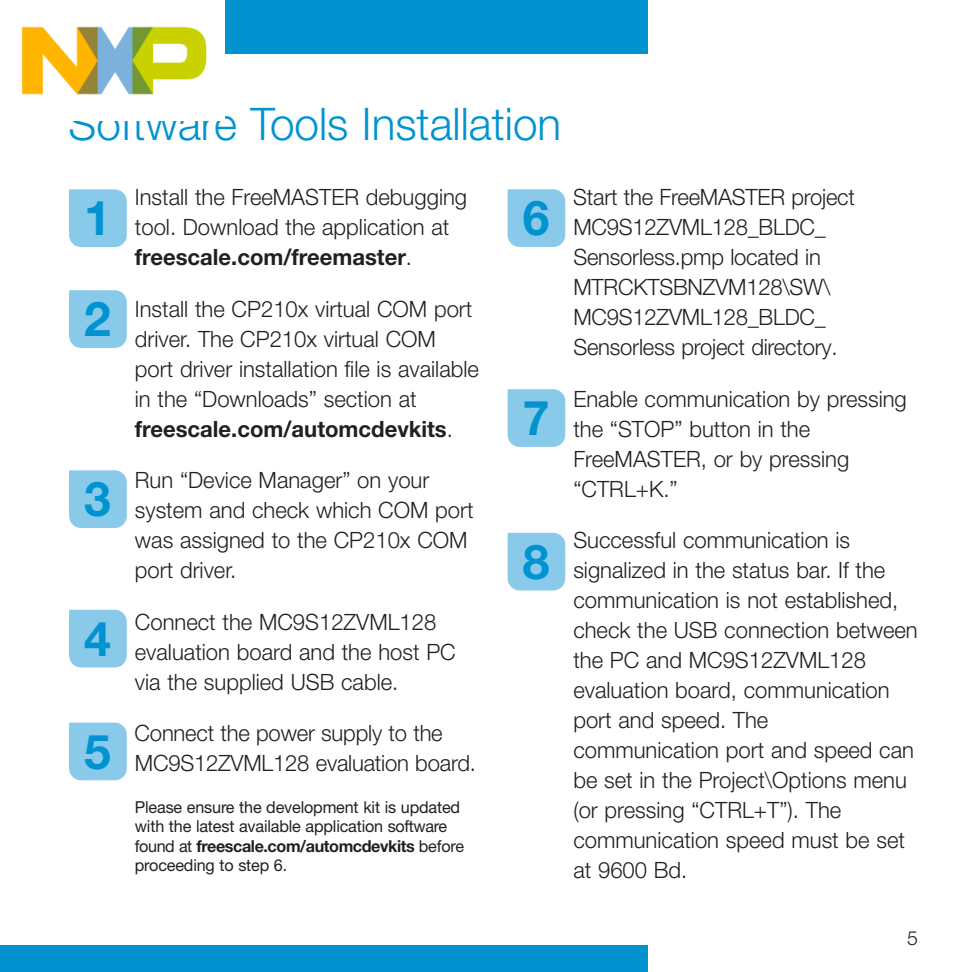
<style>
.page{position:relative;width:972px;height:972px;background:#fff}
.page>*{position:absolute;margin:0;border:0;box-sizing:border-box;transform-origin:0 0}
.t1{font:700 48px "Helvetica Neue LT Pro";color:#0093d0}
.t2{font:300 45px "Helvetica Neue LT Pro";color:#0093d0}
.t3{font:300 22.5px/30px "Helvetica Neue LT Pro";color:#231f20}
.t4{font:300 19.5px "Helvetica Neue LT Pro";color:#231f20}
.t5{font:16.5px/19.5px "Helvetica Neue LT Pro";letter-spacing:-.01em;color:#231f20}
.s1{font-weight:700}
.s2{font-weight:700;font-size:48px;color:#0093d0}
</style>
<div class="page">
<div style="left:0;top:0;width:648px;height:54px;background:#0093d0"></div>
<div style="left:0;top:945px;width:648px;height:27px;background:#0093d0"></div>
<svg style="left:69px;top:189px;width:58px;height:58px;background:#8dcbea"></svg>
<svg style="left:69px;top:290px;width:58px;height:58px;background:#8dcbea"></svg>
<svg style="left:69px;top:470px;width:58px;height:58px;background:#8dcbea"></svg>
<div style="left:69px;top:610px;width:58px;height:57px;background:#89c9ea"></div>
<div style="left:69px;top:723px;width:58px;height:57px;background:#89c9ea"></div>
<div style="left:508px;top:189px;width:57px;height:58px;background:#89c9ea"></div>
<div style="left:508px;top:389px;width:57px;height:58px;background:#89c9ea"></div>
<div style="left:508px;top:533px;width:57px;height:57px;background:#89c9ea"></div>
<img style="left:0;top:0;width:225px;height:95px">
<h2 class="t2" style="left:69px;top:97px;width:494px">Software Tools Installation</h2>
<p class="t3" style="left:135px;top:182px;width:334px">Install the FreeMASTER debugging tool. Download the application at <span class="s1">freescale.com/freemaster</span>.</p>
<p class="t3" style="left:135px;top:293px;width:346px;text-indent:-51px"><span class="s2">2</span> Install the CP210x virtual COM port driver. The CP210x virtual COM port driver installation file is available in the “Downloads” section at <span class="s1">freescale.com/automcdevkits</span>.</p>
<h1 class="t1" style="left:84px;top:188px;width:28px">1</h1>
<h1 class="t1" style="left:84px;top:469px;width:28px">3</h1>
<p class="t3" style="left:135px;top:465px;width:340px">Run “Device Manager” on your system and check which COM port was assigned to the CP210x COM port driver.</p>
<h1 class="t1" style="left:84px;top:608px;width:28px">4</h1>
<p class="t3" style="left:135px;top:606px;width:322px">Connect the MC9S12ZVML128 evaluation board and the host PC via the supplied USB cable.</p>
<h1 class="t1" style="left:84px;top:721px;width:28px">5</h1>
<p class="t3" style="left:135px;top:718px;width:343px">Connect the power supply to the<br>MC9S12ZVML128 evaluation board.</p>
<p class="t5" style="left:135px;top:797px;width:331px">Please ensure the development kit is updated with the latest available application software found at <span class="s1">freescale.com/automcdevkits</span> before proceeding to step 6.</p>
<h1 class="t1" style="left:523px;top:188px;width:28px">6</h1>
<p class="t3" style="left:573px;top:182px;width:283px">Start the FreeMASTER project<br>MC9S12ZVML128_BLDC_<br>Sensorless.pmp located in<br>MTRCKTSBNZVM128\SW\<br>MC9S12ZVML128_BLDC_<br>Sensorless project directory.</p>
<h1 class="t1" style="left:523px;top:388px;width:28px">7</h1>
<p class="t3" style="left:573px;top:383px;width:335px">Enable communication by pressing the “STOP” button in the<br>FreeMASTER, or by pressing “CTRL+K.”</p>
<h1 class="t1" style="left:523px;top:531px;width:28px">8</h1>
<p class="t3" style="left:573px;top:525px;width:346px">Successful communication is signalized in the status bar. If the communication is not established, check the USB connection between the PC and MC9S12ZVML128 evaluation board, communication port and speed. The communication port and speed can be set in the Project\Options menu (or pressing “CTRL+T”). The communication speed must be set at 9600 Bd.</p>
<p class="t4" style="left:907px;top:926px;width:12px">5</p>
</div>
